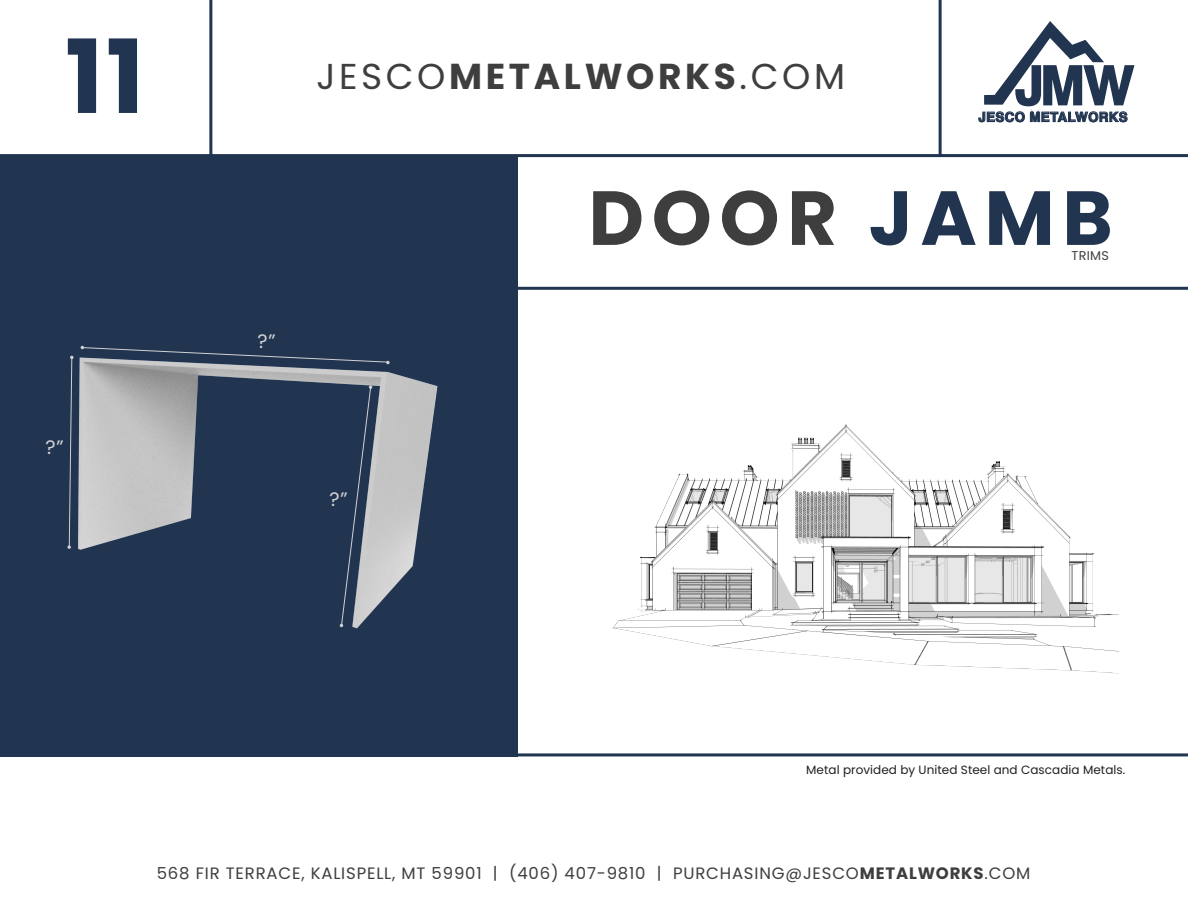
<style>
.page{position:relative;width:1188px;height:918px;background:#fff}
.page>*{position:absolute;margin:0;border:0;box-sizing:border-box;transform-origin:0 0}
.t1{font:700 102px "Poppins";color:#213450}
.t2{font:700 76.5px "Poppins";letter-spacing:.1em;color:#3e3e3f}
.t3{font:700 36px "Poppins";letter-spacing:.1em;color:#3e3e3f}
.t4{font:19.5px "Poppins";color:#d1d2d4}
.t5{font:16.5px "Poppins";letter-spacing:.05em;color:#3e3e3f}
.t6{font:700 13.2px "Helvetica";letter-spacing:.03em;color:#213450}
.t7{font:12.75px "Poppins";letter-spacing:.025em;color:#3e3e3f}
.t8{font:12px "Poppins";letter-spacing:.005em;color:#231f20}
.s1{font-weight:400}
.s2{color:#213450}
.s3{font-weight:700}
</style>
<div class="page">
<div style="left:0;top:157px;width:517px;height:599px;background:#213450"></div>
<img style="left:71px;top:345px;width:367px;height:284px">
<img style="left:611px;top:424px;width:508px;height:250px">
<svg style="left:978px;top:21px;width:157px;height:101px"></svg>
<hr style="left:209px;top:0;width:3px;height:158px;background:#213450">
<hr style="left:939px;top:0;width:3px;height:156px;background:#213450">
<hr style="left:0;top:154px;width:1188px;height:3px;background:#213450">
<hr style="left:514px;top:287px;width:674px;height:3px;background:#213450">
<hr style="left:0;top:753px;width:1188px;height:3px;background:#213450">
<svg style="left:340px;top:385px;width:32px;height:242px"></svg>
<svg style="left:67px;top:356px;width:7px;height:193px"></svg>
<svg style="left:81px;top:346px;width:309px;height:18px"></svg>
<h1 class="t1" style="left:65px;top:18px;width:81px">11</h1>
<p class="t4" style="left:45px;top:435px;width:20px">?”</p>
<p class="t4" style="left:257px;top:330px;width:20px">?”</p>
<h3 class="t3" style="left:316px;top:56px;width:530px"><span class="s1">JESCO</span>METALWORKS<span class="s1">.COM</span></h3>
<p class="t6" style="left:979px;top:109px;width:151px">JESCO METALWORKS</p>
<h2 class="t2" style="left:588px;top:174px;width:526px">DOOR <span class="s2">JAMB</span></h2>
<p class="t7" style="left:1072px;top:248px;width:39px">TRIMS</p>
<p class="t4" style="left:329px;top:488px;width:20px">?”</p>
<p class="t8" style="left:806px;top:763px;width:321px">Metal provided by United Steel and Cascadia Metals.</p>
<p class="t5" style="left:157px;top:863px;width:875px">568 FIR TERRACE, KALISPELL, MT 59901 | (406) 407-9810 | PURCHASING@JESCO<span class="s3">METALWORKS</span>.COM</p>
</div>
